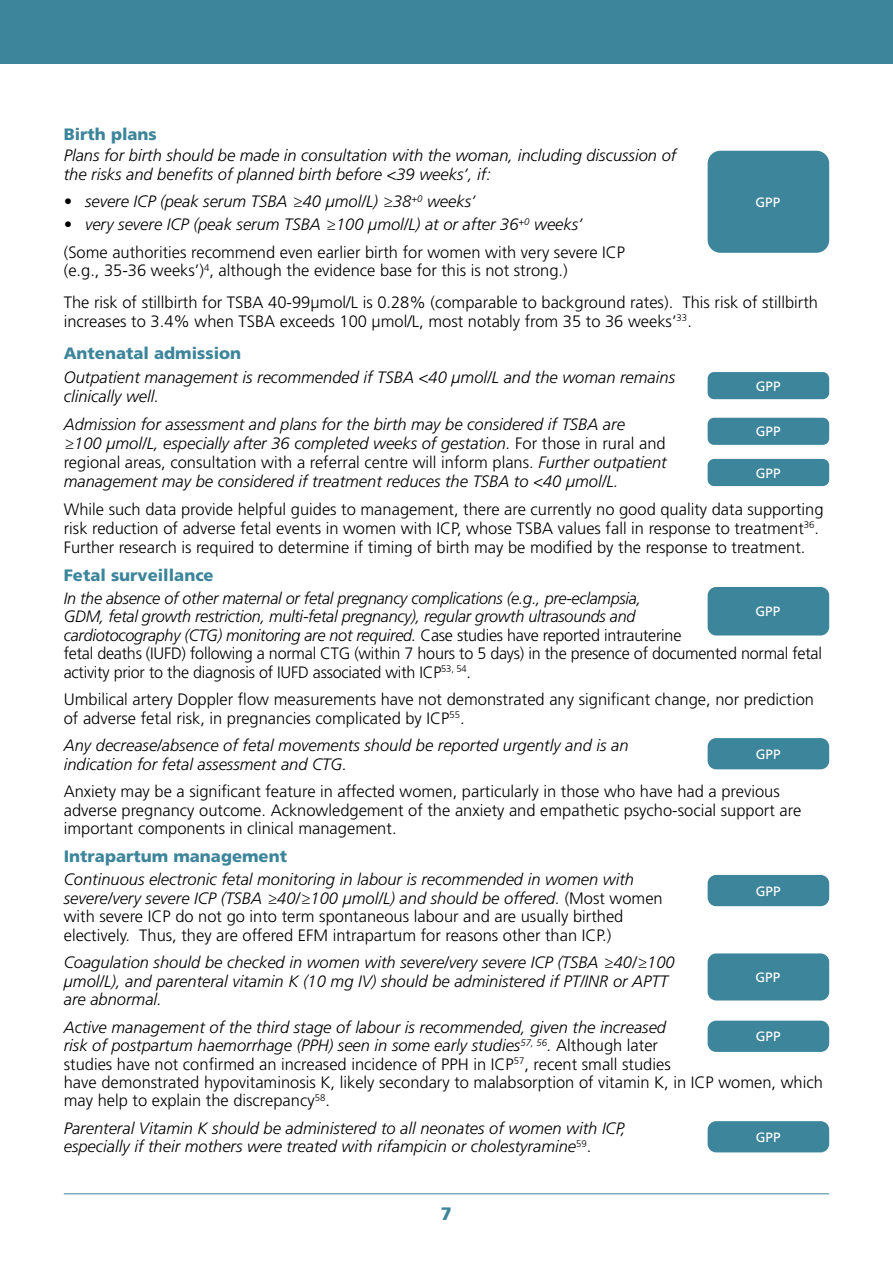
<style>
.page{position:relative;width:893px;height:1263px;background:#fff}
.page>*{position:absolute;margin:0;border:0;box-sizing:border-box;transform-origin:0 0}
.t1{font:900 18px "Frutiger LT Std";color:#3d859b}
.Body_Text_Proper{font:300 16.5px/18.5px "Frutiger LT Std";color:#000}
.Body_Text_Proper-2{font:italic 300 16.5px/18.5px "Frutiger LT Std";color:#000}
.Body_Text_Proper-3{font:900 16.5px "Frutiger LT Std";color:#3d859b}
.Body_Text_Proper-4{font:13.5px "Frutiger LT Std";color:#fff}
.s1{font-style:normal}
.s2{font-style:italic}
</style>
<div class="page">
<div style="left:0;top:0;width:893px;height:64px;background:#3d859b"></div>
<hr style="left:64px;top:1193px;width:765px;height:1px;background:#3d859b">
<div style="left:708px;top:151px;width:121px;height:102px;background:#3d859b;border-radius:13px"></div>
<div style="left:708px;top:953px;width:121px;height:47px;background:#3d859b;border-radius:9px"></div>
<div style="left:708px;top:587px;width:121px;height:48px;background:#3d859b;border-radius:9px"></div>
<div style="left:708px;top:418px;width:121px;height:27px;background:#3d859b;border-radius:6px"></div>
<div style="left:708px;top:459px;width:121px;height:27px;background:#3d859b;border-radius:6px"></div>
<div style="left:708px;top:372px;width:121px;height:27px;background:#3d859b;border-radius:6px"></div>
<div style="left:708px;top:1021px;width:121px;height:31px;background:#3d859b;border-radius:9px"></div>
<div style="left:708px;top:875px;width:121px;height:31px;background:#3d859b;border-radius:9px"></div>
<div style="left:708px;top:1121px;width:121px;height:31px;background:#3d859b;border-radius:9px"></div>
<div style="left:708px;top:738px;width:121px;height:31px;background:#3d859b;border-radius:9px"></div>
<p class="Body_Text_Proper-3" style="left:64px;top:124px;width:95px">Birth plans</p>
<p class="Body_Text_Proper-2" style="left:64px;top:146px;width:614px">Plans for birth should be made in consultation with the woman, including discussion of the risks and benefits of planned birth before &lt;39 weeks’, if:</p>
<p class="Body_Text_Proper-2" style="left:64px;top:192px;width:413px">• severe ICP (peak serum TSBA ≥40 µmol/L) ≥38<sup>+0</sup> weeks’</p>
<p class="Body_Text_Proper-2" style="left:64px;top:216px;width:520px">• very severe ICP (peak serum TSBA ≥100 µmol/L) at or after 36<sup>+0</sup> weeks’</p>
<p class="Body_Text_Proper" style="left:64px;top:243px;width:563px">(Some authorities recommend even earlier birth for women with very severe ICP (e.g., 35-36 weeks’)<sup>4</sup>, although the evidence base for this is not strong.)</p>
<p class="Body_Text_Proper" style="left:64px;top:293px;width:756px">The risk of stillbirth for TSBA 40-99µmol/L is 0.28% (comparable to background rates). This risk of stillbirth increases to 3.4% when TSBA exceeds 100 µmol/L, most notably from 35 to 36 weeks’<sup>33</sup>.</p>
<p class="Body_Text_Proper-3" style="left:64px;top:343px;width:179px">Antenatal admission</p>
<p class="Body_Text_Proper-2" style="left:64px;top:368px;width:613px;line-height:18.9px">Outpatient management is recommended if TSBA &lt;40 µmol/L and the woman remains clinically well.</p>
<p class="Body_Text_Proper-2" style="left:64px;top:415px;width:604px;line-height:18.9px">Admission for assessment and plans for the birth may be considered if TSBA are ≥100 µmol/L, especially after 36 completed weeks of gestation. <span class="s1">For those in rural and regional areas, consultation with a referral centre will inform plans.</span> Further outpatient management may be considered if treatment reduces the TSBA to &lt;40 µmol/L.</p>
<p class="Body_Text_Proper" style="left:64px;top:500px;width:761px;line-height:18.9px">While such data provide helpful guides to management, there are currently no good quality data supporting risk reduction of adverse fetal events in women with ICP, whose TSBA values fall in response to treatment<sup>36</sup>.<br>Further research is required to determine if timing of birth may be modified by the response to treatment.</p>
<p class="Body_Text_Proper-3" style="left:64px;top:565px;width:151px">Fetal surveillance</p>
<p class="Body_Text_Proper-2" style="left:64px;top:589px;width:760px">In the absence of other maternal or fetal pregnancy complications (e.g., pre-eclampsia,<br>GDM, fetal growth restriction, multi-fetal pregnancy), regular growth ultrasounds and<br>cardiotocography (CTG) monitoring are not required. <span class="s1">Case studies have reported intrauterine<br>fetal deaths (IUFD) following a normal CTG (within 7 hours to 5 days) in the presence of documented normal fetal activity prior to the diagnosis of IUFD associated with ICP</span><sup>53,</sup> <sup>54</sup><span class="s1">.</span></p>
<p class="Body_Text_Proper" style="left:64px;top:690px;width:752px">Umbilical artery Doppler flow measurements have not demonstrated any significant change, nor prediction of adverse fetal risk, in pregnancies complicated by ICP<sup>55</sup>.</p>
<p class="Body_Text_Proper-2" style="left:64px;top:736px;width:566px">Any decrease/absence of fetal movements should be reported urgently and is an indication for fetal assessment and CTG.</p>
<p class="Body_Text_Proper" style="left:64px;top:782px;width:739px">Anxiety may be a significant feature in affected women, particularly in those who have had a previous adverse pregnancy outcome. Acknowledgement of the anxiety and empathetic psycho-social support are important components in clinical management.</p>
<p class="Body_Text_Proper-3" style="left:64px;top:846px;width:225px">Intrapartum management</p>
<p class="Body_Text_Proper" style="left:64px;top:871px;width:600px"><span class="s2">Continuous electronic fetal monitoring in labour is recommended in women with severe/very severe ICP (TSBA ≥40/≥100 µmol/L) and should be offered.</span> (Most women with severe ICP do not go into term spontaneous labour and are usually birthed electively. Thus, they are offered EFM intrapartum for reasons other than ICP.)</p>
<p class="Body_Text_Proper-2" style="left:64px;top:953px;width:612px">Coagulation should be checked in women with severe/very severe ICP (TSBA ≥40/≥100 µmol/L), and parenteral vitamin K (10 mg IV) should be administered if PT/INR or APTT are abnormal.</p>
<p class="Body_Text_Proper" style="left:64px;top:1018px;width:761px"><span class="s2">Active management of the third stage of labour is recommended, given the increased<br>risk of postpartum haemorrhage (PPH) seen in some early studies</span><sup>57,</sup> <sup>56</sup><span class="s2">.</span> Although later<br>studies have not confirmed an increased incidence of PPH in ICP<sup>57</sup>, recent small studies<br>have demonstrated hypovitaminosis K, likely secondary to malabsorption of vitamin K, in ICP women, which may help to explain the discrepancy<sup>58</sup>.</p>
<p class="Body_Text_Proper-2" style="left:64px;top:1119px;width:564px">Parenteral Vitamin K should be administered to all neonates of women with ICP, especially if their mothers were treated with rifampicin or cholestyramine<sup>59</sup><span class="s1">.</span></p>
<p class="Body_Text_Proper-4" style="left:755px;top:194px;width:26px">GPP</p>
<p class="Body_Text_Proper-4" style="left:756px;top:378px;width:26px">GPP</p>
<p class="Body_Text_Proper-4" style="left:756px;top:424px;width:26px">GPP</p>
<p class="Body_Text_Proper-4" style="left:756px;top:465px;width:26px">GPP</p>
<p class="Body_Text_Proper-4" style="left:755px;top:604px;width:26px">GPP</p>
<p class="Body_Text_Proper-4" style="left:756px;top:746px;width:26px">GPP</p>
<p class="Body_Text_Proper-4" style="left:756px;top:883px;width:26px">GPP</p>
<p class="Body_Text_Proper-4" style="left:755px;top:969px;width:26px">GPP</p>
<p class="Body_Text_Proper-4" style="left:756px;top:1029px;width:26px">GPP</p>
<p class="Body_Text_Proper-4" style="left:756px;top:1129px;width:26px">GPP</p>
<p class="t1" style="left:441px;top:1203px;width:13px">7</p>
</div>
